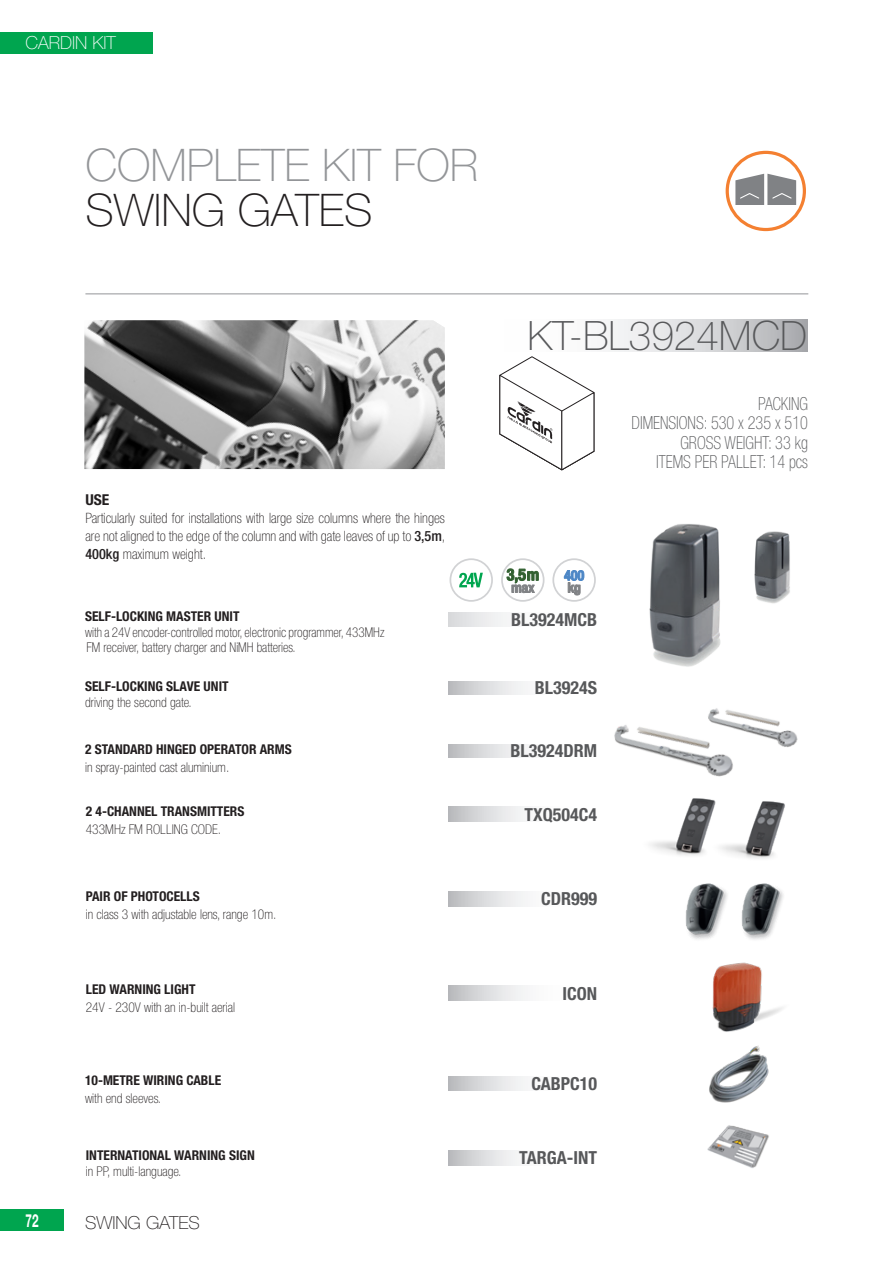
<style>
.page{position:relative;width:893px;height:1263px;background:#fff}
.page>*{position:absolute;margin:0;border:0;box-sizing:border-box;transform-origin:0 0}
.t1{font:100 45px "Helvetica Neue LT Std";color:#939598}
.t2{font:100 45px "Helvetica Neue LT Std";color:#231f20}
.t3{font:100 40.5px "Helvetica Neue LT Std";color:#57585a}
.t4{font:100 condensed 18px "Helvetica Neue LT Std";color:#57585a;scale:.9 1}
.t5{font:700 condensed 18px "Helvetica Neue LT Std";color:#57585a}
.t6{font:100 18px "Helvetica Neue LT Std";color:#231f20}
.t7{font:100 18px "Helvetica Neue LT Std";color:#fff}
.t8{font:700 18px "Helvetica Neue LT Std";color:#fff;scale:.65 1}
.t9{font:700 condensed 15px "Helvetica Neue LT Std";color:#231f20;scale:1.04 1}
.Kit_intro{font:100 condensed 14.25px/18px "Helvetica Neue LT Std";color:#231f20;text-align:justify}
.t10{font:100 condensed 13.5px/15.8px "Helvetica Neue LT Std";color:#231f20}
.t11{font:700 condensed 13.5px "Helvetica Neue LT Std";color:#231f20}
.s1{font-weight:500}
</style>
<div class="page">
<div style="left:0;top:1209px;width:64px;height:22px;background:#00a54f"></div>
<div style="left:0;top:32px;width:153px;height:21px;background:#00a54f"></div>
<hr style="left:85px;top:293px;width:723px;height:1px;background:#939598">
<img style="left:649px;top:524px;width:72px;height:143px">
<img style="left:754px;top:531px;width:36px;height:73px">
<img style="left:685px;top:883px;width:42px;height:56px">
<img style="left:741px;top:883px;width:42px;height:57px">
<img style="left:720px;top:801px;width:65px;height:58px">
<img style="left:650px;top:801px;width:66px;height:55px">
<img style="left:707px;top:1125px;width:62px;height:43px">
<img style="left:712px;top:962px;width:71px;height:70px">
<img style="left:84px;top:320px;width:361px;height:149px">
<img style="left:614px;top:725px;width:119px;height:76px">
<img style="left:702px;top:708px;width:96px;height:57px">
<img style="left:709px;top:1045px;width:60px;height:58px">
<div style="left:726px;top:151px;width:80px;height:80px;border:3px solid #f48031;border-radius:50%"></div>
<svg style="left:735px;top:174px;width:61px;height:31px"></svg>
<svg style="left:448px;top:1076px;width:77px;height:15px"></svg>
<svg style="left:448px;top:744px;width:77px;height:14px"></svg>
<svg style="left:448px;top:681px;width:77px;height:13px"></svg>
<svg style="left:608px;top:319px;width:199px;height:33px"></svg>
<svg style="left:448px;top:613px;width:59px;height:13px"></svg>
<svg style="left:448px;top:986px;width:77px;height:14px"></svg>
<svg style="left:448px;top:892px;width:77px;height:14px"></svg>
<svg style="left:448px;top:807px;width:77px;height:14px"></svg>
<svg style="left:448px;top:1150px;width:71px;height:15px"></svg>
<svg style="left:499px;top:356px;width:96px;height:114px"></svg>
<svg style="left:459px;top:573px;width:24px;height:14px"></svg>
<div style="left:449px;top:558px;width:44px;height:44px;border:2px solid #d1d2d4;border-radius:50%"></div>
<div style="left:501px;top:558px;width:43px;height:44px;border:2px solid #d1d2d4;border-radius:50%"></div>
<svg style="left:507px;top:568px;width:32px;height:25px"></svg>
<div style="left:552px;top:558px;width:44px;height:44px;border:2px solid #d1d2d4;border-radius:50%"></div>
<svg style="left:564px;top:570px;width:20px;height:25px"></svg>
<h3 class="t7" style="left:26px;top:32px;width:92px">CARDIN KIT</h3>
<h3 class="t8" style="left:26px;top:1209px;width:22px">72</h3>
<p class="t1" style="left:85px;top:139px;width:394px">COMPLETE KIT FOR</p>
<p class="t2" style="left:85px;top:184px;width:289px">SWING GATES</p>
<p class="t3" style="left:527px;top:312px;width:281px">KT-BL3924MCD</p>
<p class="t4" style="left:758px;top:393px;width:57px">PACKING</p>
<p class="t4" style="left:632px;top:413px;width:197px">DIMENSIONS: 530 x 235 x 510</p>
<p class="t4" style="left:680px;top:432px;width:143px">GROSS WEIGHT: 33 kg</p>
<p class="t4" style="left:656px;top:452px;width:170px">ITEMS PER PALLET: 14 pcs</p>
<p class="t9" style="left:85px;top:491px;width:25px">USE</p>
<p class="Kit_intro" style="left:85px;top:509px;width:361px">Particularly suited for installations with large size columns where the hinges are not aligned to the edge of the column and with gate leaves of up to <span class="s1">3,5m</span>, <span class="s1">400kg</span> maximum weight.</p>
<p class="t11" style="left:85px;top:608px;width:156px">SELF-LOCKING MASTER UNIT</p>
<p class="t10" style="left:85px;top:624px;width:301px">with a 24V encoder-controlled motor, electronic programmer, 433MHz<br>FM receiver, battery charger and NiMH batteries.</p>
<p class="t5" style="left:511px;top:609px;width:87px">BL3924MCB</p>
<p class="t11" style="left:85px;top:678px;width:145px">SELF-LOCKING SLAVE UNIT</p>
<p class="t10" style="left:85px;top:694px;width:108px">driving the second gate.</p>
<p class="t5" style="left:535px;top:677px;width:64px">BL3924S</p>
<p class="t11" style="left:85px;top:741px;width:208px">2 STANDARD HINGED OPERATOR ARMS</p>
<p class="t10" style="left:85px;top:759px;width:146px">in spray-painted cast aluminium.</p>
<p class="t5" style="left:510px;top:740px;width:88px">BL3924DRM</p>
<p class="t11" style="left:86px;top:803px;width:160px">2 4-CHANNEL TRANSMITTERS</p>
<p class="t10" style="left:86px;top:821px;width:137px">433MHz FM ROLLING CODE.</p>
<p class="t5" style="left:525px;top:803px;width:74px">TXQ504C4</p>
<p class="t11" style="left:86px;top:888px;width:115px">PAIR OF PHOTOCELLS</p>
<p class="t10" style="left:86px;top:906px;width:192px">in class 3 with adjustable lens, range 10m.</p>
<p class="t5" style="left:541px;top:888px;width:57px">CDR999</p>
<p class="t11" style="left:86px;top:981px;width:111px">LED WARNING LIGHT</p>
<p class="t10" style="left:86px;top:999px;width:151px">24V - 230V with an in-built aerial</p>
<p class="t5" style="left:562px;top:982px;width:36px">ICON</p>
<p class="t11" style="left:85px;top:1072px;width:138px">10-METRE WIRING CABLE</p>
<p class="t10" style="left:85px;top:1090px;width:77px">with end sleeves.</p>
<p class="t5" style="left:531px;top:1072px;width:67px">CABPC10</p>
<p class="t11" style="left:86px;top:1147px;width:170px">INTERNATIONAL WARNING SIGN</p>
<p class="t10" style="left:86px;top:1163px;width:97px">in PP, multi-language.</p>
<p class="t5" style="left:519px;top:1147px;width:79px">TARGA-INT</p>
<p class="t6" style="left:85px;top:1212px;width:116px">SWING GATES</p>
</div>
